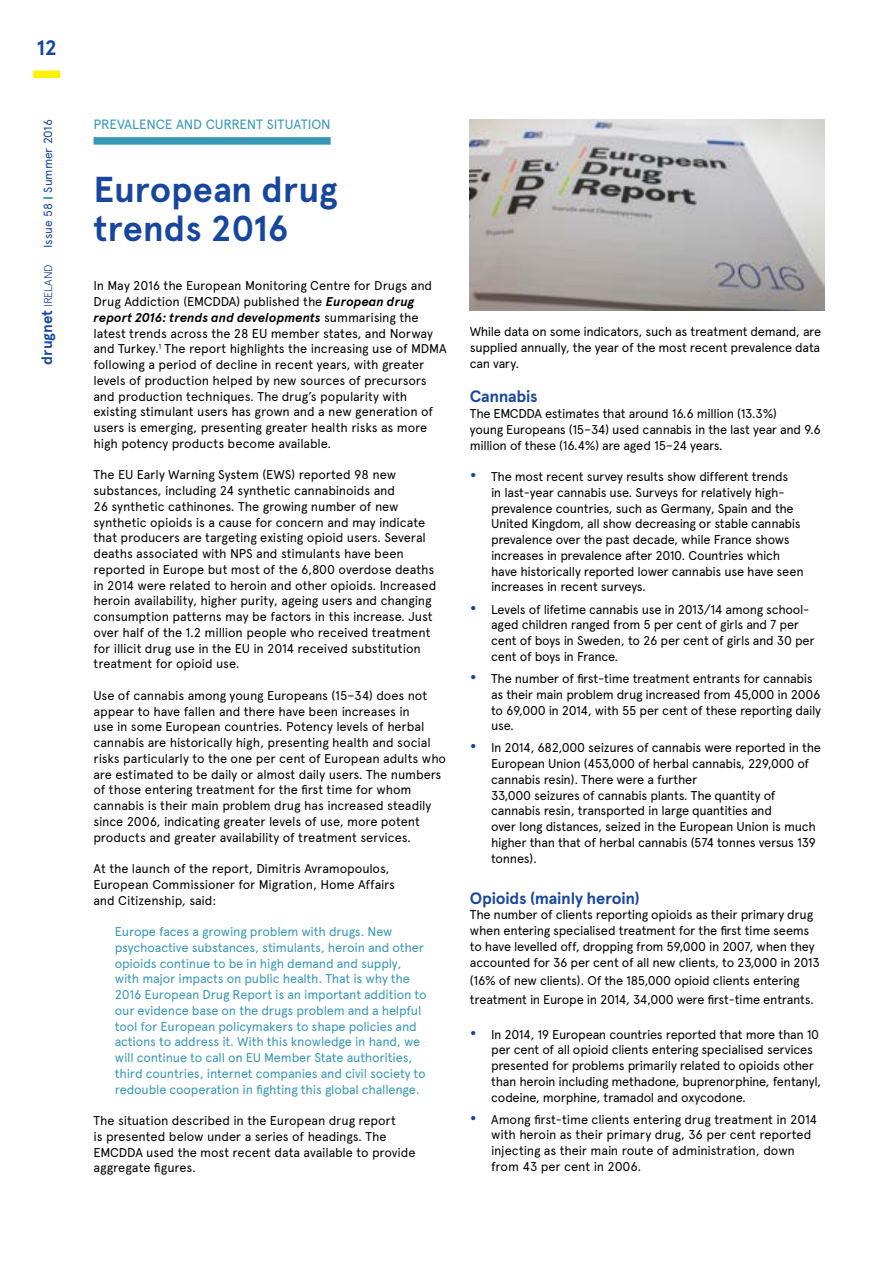
<style>
.page{position:relative;width:893px;height:1263px;background:#fff}
.page>*{position:absolute;margin:0;border:0;box-sizing:border-box;transform-origin:0 0}
.t1{font:700 36px/39px "Apercu";color:#16469e}
.t2{font:700 21px "Apercu";color:#16469e}
.t3{font:700 16.5px "Apercu";letter-spacing:-.015em;color:#16469e}
.t4{font:700 15px "Apercu";color:#16469e}
.t5{font:13.5px "Apercu";color:#3797b6}
.t6{font:12.75px/15.8px "Apercu";letter-spacing:-.015em;color:#000}
.t7{font:12.75px/15.8px "Apercu";letter-spacing:-.015em;color:#3797b6}
.t8{font:12px "Apercu";letter-spacing:-.01em;color:#16469e}
.s1{font-weight:700;font-size:11.55px;color:#208a9e}
.s2{font-weight:300;font-size:11.25px}
.s3{font-weight:700;font-style:italic}
.s4{font-weight:700;font-size:18px;color:#16469e}
</style>
<div class="page">
<div style="left:33px;top:71px;width:27px;height:7px;background:#fff200"></div>
<div style="left:94px;top:137px;width:237px;height:8px;background:#3797b6"></div>
<img style="left:470px;top:119px;width:355px;height:191px">
<h2 class="t2" style="left:36px;top:35px;width:22px">12</h2>
<p class="t8" style="left:41px;top:248px;width:130px;rotate:-90deg">Issue 58 <span class="s1">|</span> Summer 2016</p>
<p class="t4" style="left:38px;top:365px;width:102px;rotate:-90deg">drugnet <span class="s2">IRELAND</span></p>
<p class="t5" style="left:94px;top:116px;width:9px">prevalence</p>
<p class="t5" style="left:176px;top:116px;width:39px">an D current</p>
<p class="t5" style="left:267px;top:116px;width:8px">situation</p>
<h1 class="t1" style="left:94px;top:170px;width:246px">European drug trends 2016</h1>
<p class="t6" style="left:94px;top:278px;width:354px">In May 2016 the European Monitoring Centre for Drugs and Drug Addiction (EMCDDA) published the <span class="s3">European drug report 2016: trends and developments</span> summarising the latest trends across the 28 EU member states, and Norway and Turkey.<sup>1</sup> The report highlights the increasing use of MDMA following a period of decline in recent years, with greater levels of production helped by new sources of precursors and production techniques. The drug’s popularity with existing stimulant users has grown and a new generation of users is emerging, presenting greater health risks as more high potency products become available.</p>
<p class="t6" style="left:94px;top:467px;width:344px">The EU Early Warning System (EWS) reported 98 new substances, including 24 synthetic cannabinoids and<br>26 synthetic cathinones. The growing number of new synthetic opioids is a cause for concern and may indicate that producers are targeting existing opioid users. Several deaths associated with NPS and stimulants have been reported in Europe but most of the 6,800 overdose deaths in 2014 were related to heroin and other opioids. Increased heroin availability, higher purity, ageing users and changing consumption patterns may be factors in this increase. Just over half of the 1.2 million people who received treatment for illicit drug use in the EU in 2014 received substitution treatment for opioid use.</p>
<p class="t6" style="left:94px;top:687px;width:354px">Use of cannabis among young Europeans (15–34) does not appear to have fallen and there have been increases in<br>use in some European countries. Potency levels of herbal cannabis are historically high, presenting health and social risks particularly to the one per cent of European adults who are estimated to be daily or almost daily users. The numbers of those entering treatment for the first time for whom cannabis is their main problem drug has increased steadily since 2006, indicating greater levels of use, more potent products and greater availability of treatment services.</p>
<p class="t6" style="left:94px;top:861px;width:303px">At the launch of the report, Dimitris Avramopoulos,<br>European Commissioner for Migration, Home Affairs and Citizenship, said:</p>
<p class="t7" style="left:115px;top:924px;width:313px">Europe faces a growing problem with drugs. New psychoactive substances, stimulants, heroin and other opioids continue to be in high demand and supply, with major impacts on public health. That is why the 2016 European Drug Report is an important addition to our evidence base on the drugs problem and a helpful tool for European policymakers to shape policies and actions to address it. With this knowledge in hand, we will continue to call on EU Member State authorities, third countries, internet companies and civil society to redouble cooperation in fighting this global challenge.</p>
<p class="t6" style="left:94px;top:1113px;width:323px">The situation described in the European drug report<br>is presented below under a series of headings. The EMCDDA used the most recent data available to provide aggregate figures.</p>
<p class="t6" style="left:470px;top:324px;width:353px;text-align:justify">While data on some indicators, such as treatment demand, are supplied annually, the year of the most recent prevalence data can vary.</p>
<p class="t3" style="left:470px;top:387px;width:69px">Cannabis</p>
<p class="t6" style="left:470px;top:406px;width:353px">The EMCDDA estimates that around 16.6 million (13.3%)<br>young Europeans (15–34) used cannabis in the last year and 9.6 million of these (16.4%) are aged 15–24 years.</p>
<p class="t6" style="left:491px;top:469px;width:314px;text-indent:-21px"><span class="s4">•</span> The most recent survey results show different trends<br>in last-year cannabis use. Surveys for relatively high&shy;prevalence countries, such as Germany, Spain and the United Kingdom, all show decreasing or stable cannabis prevalence over the past decade, while France shows increases in prevalence after 2010. Countries which have historically reported lower cannabis use have seen increases in recent surveys.</p>
<p class="t6" style="left:491px;top:601px;width:325px;text-indent:-21px"><span class="s4">•</span> Levels of lifetime cannabis use in 2013/14 among school&shy;aged children ranged from 5 per cent of girls and 7 per cent of boys in Sweden, to 26 per cent of girls and 30 per cent of boys in France.</p>
<p class="t6" style="left:491px;top:671px;width:331px;text-indent:-21px"><span class="s4">•</span> The number of first-time treatment entrants for cannabis as their main problem drug increased from 45,000 in 2006 to 69,000 in 2014, with 55 per cent of these reporting daily use.</p>
<p class="t6" style="left:491px;top:740px;width:331px;text-indent:-21px"><span class="s4">•</span> In 2014, 682,000 seizures of cannabis were reported in the European Union (453,000 of herbal cannabis, 229,000 of cannabis resin). There were a further<br>33,000 seizures of cannabis plants. The quantity of cannabis resin, transported in large quantities and<br>over long distances, seized in the European Union is much higher than that of herbal cannabis (574 tonnes versus 139 tonnes).</p>
<p class="t3" style="left:470px;top:888px;width:171px">Opioids (mainly heroin)</p>
<p class="t6" style="left:470px;top:907px;width:351px">The number of clients reporting opioids as their primary drug when entering specialised treatment for the first time seems to have levelled off, dropping from 59,000 in 2007, when they accounted for 36 per cent of all new clients, to 23,000 in 2013</p>
<p class="t6" style="left:470px;top:971px;width:346px;line-height:18.8px">(16% of new clients). Of the 185,000 opioid clients entering treatment in Europe in 2014, 34,000 were first-time entrants.</p>
<p class="t6" style="left:491px;top:1026px;width:332px;text-indent:-21px"><span class="s4">•</span> In 2014, 19 European countries reported that more than 10 per cent of all opioid clients entering specialised services presented for problems primarily related to opioids other than heroin including methadone, buprenorphine, fentanyl, codeine, morphine, tramadol and oxycodone.</p>
<p class="t6" style="left:491px;top:1111px;width:327px;text-indent:-21px"><span class="s4">•</span> Among first-time clients entering drug treatment in 2014 with heroin as their primary drug, 36 per cent reported injecting as their main route of administration, down from 43 per cent in 2006.</p>
</div>
